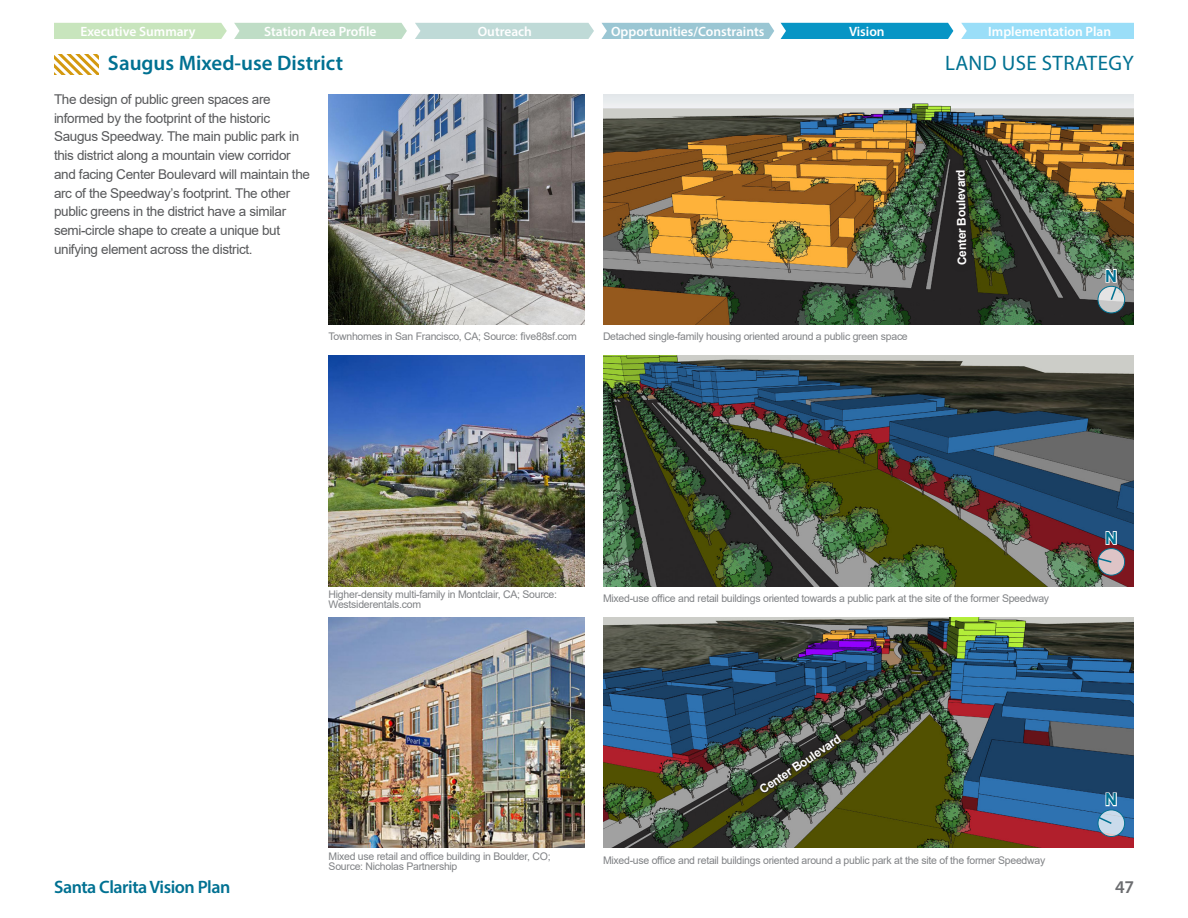
<style>
.page{position:relative;width:1188px;height:918px;background:#fff}
.page>*{position:absolute;margin:0;border:0;box-sizing:border-box;transform-origin:0 0}
.Heading_1{font:600 21px "Myriad Pro";color:#007192}
.Heading_2{font:21px "Myriad Pro";letter-spacing:.02em;color:#007192}
.t1{font:600 18px "Myriad Pro";letter-spacing:-.025em;color:#007192}
.t2{font:600 18px "Myriad Pro";color:#6c6d70}
.t3{font:700 16.65px "Arial";color:#007192}
.Paragraph{font:13.5px/18.8px "Arial";letter-spacing:-.025em;color:#57585a}
.t4{font:600 13.5px "Myriad Pro";color:#fff}
.Paragraph-2{font:700 12px "Arial";color:#fff}
.t5{font:10.5px/10.5px "Arial";letter-spacing:-.025em;color:#808285}
</style>
<div class="page">
<div style="left:415px;top:23px;width:179px;height:16px;background:#bfdad7"></div>
<div style="left:602px;top:23px;width:172px;height:16px;background:#9ac6d3"></div>
<div style="left:961px;top:23px;width:173px;height:16px;background:#9adef8"></div>
<div style="left:234px;top:23px;width:173px;height:16px;background:#bfddc6"></div>
<div style="left:54px;top:23px;width:173px;height:16px;background:#c8e5bd"></div>
<div style="left:781px;top:23px;width:172px;height:16px;background:#0895c5"></div>
<img style="left:603px;top:618px;width:531px;height:230px">
<img style="left:603px;top:94px;width:531px;height:230px">
<img style="left:603px;top:356px;width:531px;height:230px">
<img style="left:328px;top:356px;width:257px;height:230px">
<img style="left:328px;top:618px;width:257px;height:230px">
<img style="left:328px;top:94px;width:257px;height:230px">
<svg style="left:1098px;top:549px;width:27px;height:26px"></svg>
<div style="left:1098px;top:548px;width:27px;height:28px;border:1px solid #007192;border-radius:50%"></div>
<svg style="left:1105px;top:530px;width:13px;height:17px"></svg>
<svg style="left:1096px;top:557px;width:17px;height:7px"></svg>
<svg style="left:1098px;top:810px;width:27px;height:27px"></svg>
<div style="left:1098px;top:809px;width:27px;height:28px;border:1px solid #007192;border-radius:50%"></div>
<svg style="left:1105px;top:791px;width:13px;height:17px"></svg>
<svg style="left:1097px;top:816px;width:16px;height:9px"></svg>
<svg style="left:1098px;top:286px;width:27px;height:27px"></svg>
<div style="left:1098px;top:286px;width:27px;height:27px;border:1px solid #007192;border-radius:50%"></div>
<svg style="left:1105px;top:267px;width:13px;height:35px"></svg>
<div style="left:753px;top:727px;width:96px;height:73px;background:#231f20;opacity:.75"></div>
<svg style="left:759px;top:733px;width:84px;height:61px;background:#3d493a"></svg>
<div style="left:948px;top:162px;width:26px;height:110px;background:#231f20;opacity:.75"></div>
<svg style="left:955px;top:169px;width:12px;height:96px"></svg>
<svg style="left:54px;top:54px;width:44px;height:20px"></svg>
<p class="t4" style="left:80px;top:23px;width:117px">Executive Summary</p>
<p class="t4" style="left:264px;top:23px;width:114px">Station Area Profile</p>
<p class="t4" style="left:478px;top:23px;width:56px">Outreach</p>
<p class="t4" style="left:611px;top:23px;width:155px">Opportunities/Constraints</p>
<p class="t4" style="left:849px;top:23px;width:37px">Vision</p>
<p class="t4" style="left:988px;top:23px;width:124px">Implementation Plan</p>
<p class="Heading_1" style="left:108px;top:49px;width:237px">Saugus Mixed-use District</p>
<p class="Paragraph" style="left:54px;top:90px;width:258px">The design of public green spaces are informed by the footprint of the historic Saugus Speedway. The main public park in this district along a mountain view corridor and facing Center Boulevard will maintain the arc of the Speedway’s footprint. The other public greens in the district have a similar semi-circle shape to create a unique but unifying element across the district.</p>
<p class="t5" style="left:329px;top:331px;width:250px">Townhomes in San Francisco, CA; Source: five88sf.com</p>
<p class="t5" style="left:603px;top:331px;width:306px">Detached single-family housing oriented around a public green space</p>
<p class="Heading_2" style="left:945px;top:50px;width:190px">LAND USE STRATEGY</p>
<p class="Paragraph-2" style="left:954px;top:265px;width:97px;rotate:-91deg">Center Boulevard</p>
<p class="t3" style="left:1105px;top:264px;width:14px">N</p>
<p class="t5" style="left:329px;top:589px;width:230px">Higher-density multi-family in Montclair, CA; Source:<br>Westsiderentals.com</p>
<p class="t5" style="left:603px;top:593px;width:448px">Mixed-use office and retail buildings oriented towards a public park at the site of the former Speedway</p>
<p class="t5" style="left:329px;top:851px;width:224px">Mixed use retail and office building in Boulder, CO;<br>Source: Nicholas Partnership</p>
<p class="Paragraph-2" style="left:756px;top:784px;width:97px;rotate:-34deg">Center Boulevard</p>
<p class="t5" style="left:603px;top:855px;width:444px">Mixed-use office and retail buildings oriented around a public park at the site of the former Speedway</p>
<p class="t3" style="left:1105px;top:526px;width:14px">N</p>
<p class="t3" style="left:1105px;top:788px;width:14px">N</p>
<h2 class="t1" style="left:54px;top:875px;width:178px">Santa Clarita Vision Plan</h2>
<h2 class="t2" style="left:1115px;top:875px;width:20px">47</h2>
</div>
